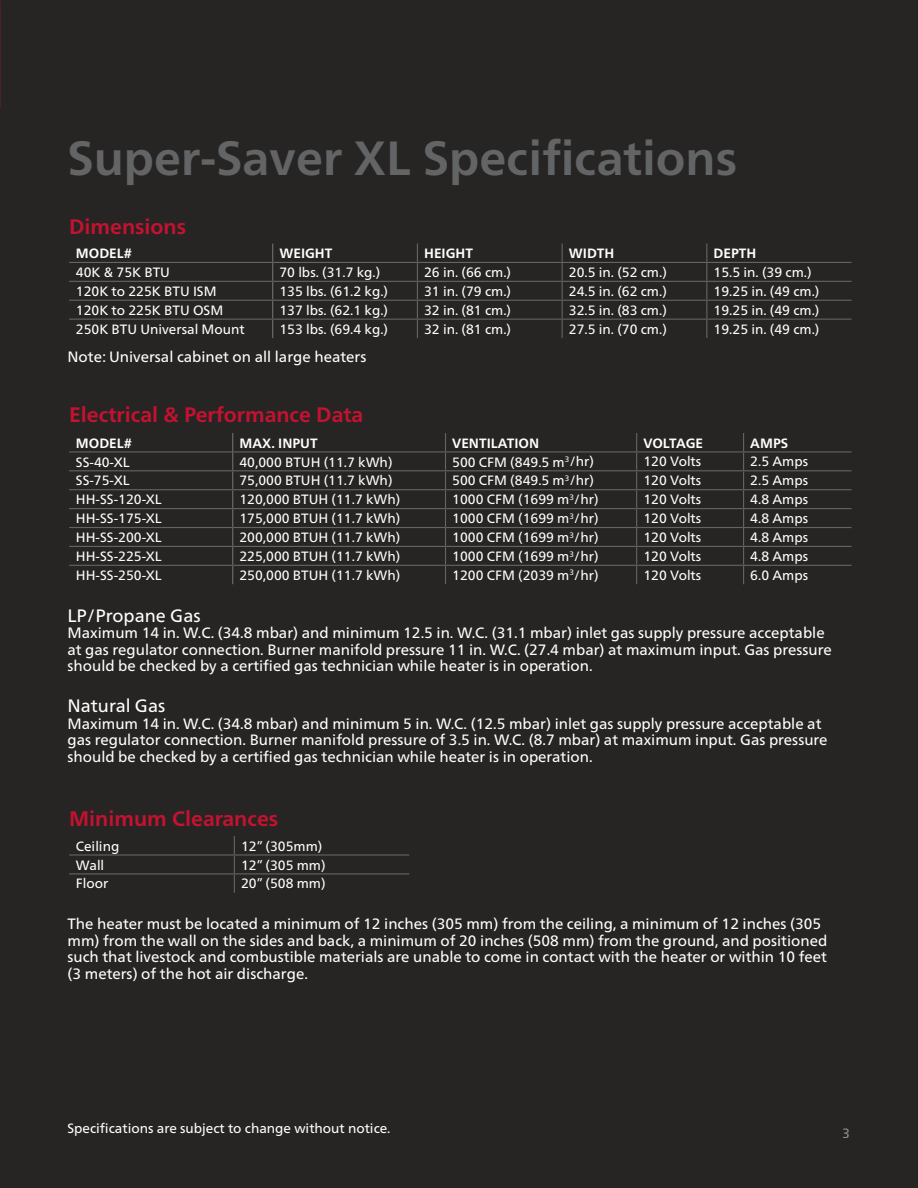
<style>
.page{position:relative;width:918px;height:1188px;background:#272524}
.page>*{position:absolute;margin:0;border:0;box-sizing:border-box;transform-origin:0 0}
.t1{font:700 48px "Frutiger Neue LTW1 G";color:#636466}
.t2{font:700 21px "Frutiger Neue LTW1 G";color:#c41230}
.t3{font:18px "Frutiger Neue LTW1 G";color:#fff}
.t4{font:15px/16.5px "Frutiger Neue LTW1 G";color:#fff}
.t5{font:13.5px "Frutiger Neue LTW1 G";color:#fff}
.t6{font:700 13.5px "Frutiger Neue LTW1 G";color:#fff}
</style>
<div class="page">
<svg style="left:69px;top:836px;width:340px;height:57px"></svg>
<svg style="left:69px;top:244px;width:783px;height:94px"></svg>
<hr style="left:69px;top:281px;width:204px;height:1px;background:#636466">
<hr style="left:273px;top:281px;width:144px;height:1px;background:#636466">
<hr style="left:69px;top:300px;width:204px;height:1px;background:#636466">
<hr style="left:273px;top:300px;width:144px;height:1px;background:#636466">
<hr style="left:69px;top:319px;width:204px;height:1px;background:#636466">
<hr style="left:273px;top:319px;width:144px;height:1px;background:#636466">
<svg style="left:69px;top:433px;width:783px;height:151px"></svg>
<hr style="left:69px;top:470px;width:164px;height:1px;background:#636466">
<hr style="left:233px;top:470px;width:213px;height:1px;background:#636466">
<hr style="left:69px;top:489px;width:164px;height:1px;background:#636466">
<hr style="left:233px;top:489px;width:213px;height:1px;background:#636466">
<hr style="left:69px;top:508px;width:164px;height:1px;background:#636466">
<hr style="left:233px;top:508px;width:213px;height:1px;background:#636466">
<hr style="left:69px;top:527px;width:164px;height:1px;background:#636466">
<hr style="left:233px;top:527px;width:213px;height:1px;background:#636466">
<hr style="left:69px;top:546px;width:164px;height:1px;background:#636466">
<hr style="left:233px;top:546px;width:213px;height:1px;background:#636466">
<hr style="left:69px;top:565px;width:164px;height:1px;background:#636466">
<hr style="left:233px;top:565px;width:213px;height:1px;background:#636466">
<h1 class="t1" style="left:68px;top:130px;width:671px">Super-Saver XL Specifications</h1>
<h2 class="t2" style="left:69px;top:214px;width:119px">Dimensions</h2>
<p class="t6" style="left:76px;top:245px;width:57px">MODEL#</p>
<p class="t6" style="left:279px;top:245px;width:55px">WEIGHT</p>
<p class="t6" style="left:424px;top:245px;width:50px">HEIGHT</p>
<p class="t6" style="left:569px;top:245px;width:47px">WIDTH</p>
<p class="t6" style="left:714px;top:245px;width:44px">DEPTH</p>
<p class="t5" style="left:76px;top:264px;width:96px">40K &amp; 75K BTU</p>
<p class="t5" style="left:279px;top:264px;width:102px">70 lbs. (31.7 kg.)</p>
<p class="t5" style="left:424px;top:264px;width:88px">26 in. (66 cm.)</p>
<p class="t5" style="left:569px;top:264px;width:99px">20.5 in. (52 cm.)</p>
<p class="t5" style="left:714px;top:264px;width:99px">15.5 in. (39 cm.)</p>
<p class="t5" style="left:76px;top:283px;width:142px">120K to 225K BTU ISM</p>
<p class="t5" style="left:279px;top:283px;width:110px">135 lbs. (61.2 kg.)</p>
<p class="t5" style="left:424px;top:283px;width:88px">31 in. (79 cm.)</p>
<p class="t5" style="left:569px;top:283px;width:99px">24.5 in. (62 cm.)</p>
<p class="t5" style="left:714px;top:283px;width:107px">19.25 in. (49 cm.)</p>
<p class="t5" style="left:76px;top:302px;width:149px">120K to 225K BTU OSM</p>
<p class="t5" style="left:279px;top:302px;width:110px">137 lbs. (62.1 kg.)</p>
<p class="t5" style="left:424px;top:302px;width:88px">32 in. (81 cm.)</p>
<p class="t5" style="left:569px;top:302px;width:99px">32.5 in. (83 cm.)</p>
<p class="t5" style="left:714px;top:302px;width:107px">19.25 in. (49 cm.)</p>
<p class="t5" style="left:76px;top:321px;width:170px">250K BTU Universal Mount</p>
<p class="t5" style="left:279px;top:321px;width:110px">153 lbs. (69.4 kg.)</p>
<p class="t5" style="left:424px;top:321px;width:88px">32 in. (81 cm.)</p>
<p class="t5" style="left:569px;top:321px;width:99px">27.5 in. (70 cm.)</p>
<p class="t5" style="left:714px;top:321px;width:107px">19.25 in. (49 cm.)</p>
<p class="t4" style="left:68px;top:349px;width:300px">Note: Universal cabinet on all large heaters</p>
<h2 class="t2" style="left:69px;top:402px;width:296px">Electrical &amp; Performance Data</h2>
<p class="t6" style="left:76px;top:435px;width:57px">MODEL#</p>
<p class="t6" style="left:239px;top:435px;width:80px">MAX. INPUT</p>
<p class="t6" style="left:452px;top:435px;width:89px">VENTILATION</p>
<p class="t6" style="left:643px;top:435px;width:61px">VOLTAGE</p>
<p class="t6" style="left:750px;top:435px;width:39px">AMPS</p>
<p class="t5" style="left:76px;top:454px;width:55px">SS-40-XL</p>
<p class="t5" style="left:239px;top:454px;width:155px">40,000 BTUH (11.7 kWh)</p>
<p class="t5" style="left:452px;top:454px;width:143px">500 CFM (849.5 m<sup>3</sup>/hr)</p>
<p class="t5" style="left:643px;top:454px;width:59px">120 Volts</p>
<p class="t5" style="left:750px;top:454px;width:59px">2.5 Amps</p>
<p class="t5" style="left:76px;top:473px;width:55px">SS-75-XL</p>
<p class="t5" style="left:239px;top:473px;width:155px">75,000 BTUH (11.7 kWh)</p>
<p class="t5" style="left:452px;top:473px;width:143px">500 CFM (849.5 m<sup>3</sup>/hr)</p>
<p class="t5" style="left:643px;top:473px;width:59px">120 Volts</p>
<p class="t5" style="left:750px;top:473px;width:59px">2.5 Amps</p>
<p class="t5" style="left:76px;top:492px;width:87px">HH-SS-120-XL</p>
<p class="t5" style="left:239px;top:492px;width:162px">120,000 BTUH (11.7 kWh)</p>
<p class="t5" style="left:452px;top:492px;width:148px">1000 CFM (1699 m<sup>3</sup>/hr)</p>
<p class="t5" style="left:643px;top:492px;width:59px">120 Volts</p>
<p class="t5" style="left:750px;top:492px;width:59px">4.8 Amps</p>
<p class="t5" style="left:76px;top:511px;width:87px">HH-SS-175-XL</p>
<p class="t5" style="left:239px;top:511px;width:162px">175,000 BTUH (11.7 kWh)</p>
<p class="t5" style="left:452px;top:511px;width:148px">1000 CFM (1699 m<sup>3</sup>/hr)</p>
<p class="t5" style="left:643px;top:511px;width:59px">120 Volts</p>
<p class="t5" style="left:750px;top:511px;width:59px">4.8 Amps</p>
<p class="t5" style="left:76px;top:529px;width:87px">HH-SS-200-XL</p>
<p class="t5" style="left:239px;top:529px;width:162px">200,000 BTUH (11.7 kWh)</p>
<p class="t5" style="left:452px;top:529px;width:148px">1000 CFM (1699 m<sup>3</sup>/hr)</p>
<p class="t5" style="left:643px;top:529px;width:59px">120 Volts</p>
<p class="t5" style="left:750px;top:529px;width:59px">4.8 Amps</p>
<p class="t5" style="left:76px;top:548px;width:87px">HH-SS-225-XL</p>
<p class="t5" style="left:239px;top:548px;width:162px">225,000 BTUH (11.7 kWh)</p>
<p class="t5" style="left:452px;top:548px;width:148px">1000 CFM (1699 m<sup>3</sup>/hr)</p>
<p class="t5" style="left:643px;top:548px;width:59px">120 Volts</p>
<p class="t5" style="left:750px;top:548px;width:59px">4.8 Amps</p>
<p class="t5" style="left:76px;top:567px;width:87px">HH-SS-250-XL</p>
<p class="t5" style="left:239px;top:567px;width:162px">250,000 BTUH (11.7 kWh)</p>
<p class="t5" style="left:452px;top:567px;width:148px">1200 CFM (2039 m<sup>3</sup>/hr)</p>
<p class="t5" style="left:643px;top:567px;width:59px">120 Volts</p>
<p class="t5" style="left:750px;top:567px;width:59px">6.0 Amps</p>
<h3 class="t3" style="left:68px;top:605px;width:135px">LP/Propane Gas</h3>
<p class="t4" style="left:68px;top:625px;width:766px">Maximum 14 in. W.C. (34.8 mbar) and minimum 12.5 in. W.C. (31.1 mbar) inlet gas supply pressure acceptable at gas regulator connection. Burner manifold pressure 11 in. W.C. (27.4 mbar) at maximum input. Gas pressure should be checked by a certified gas technician while heater is in operation.</p>
<h3 class="t3" style="left:68px;top:695px;width:99px">Natural Gas</h3>
<p class="t4" style="left:68px;top:715px;width:762px">Maximum 14 in. W.C. (34.8 mbar) and minimum 5 in. W.C. (12.5 mbar) inlet gas supply pressure acceptable at gas regulator connection. Burner manifold pressure of 3.5 in. W.C. (8.7 mbar) at maximum input. Gas pressure should be checked by a certified gas technician while heater is in operation.</p>
<h2 class="t2" style="left:69px;top:806px;width:211px">Minimum Clearances</h2>
<p class="t5" style="left:76px;top:838px;width:45px">Ceiling</p>
<p class="t5" style="left:241px;top:838px;width:83px">12” (305mm)</p>
<p class="t5" style="left:76px;top:857px;width:30px">Wall</p>
<p class="t5" style="left:241px;top:857px;width:86px">12” (305 mm)</p>
<p class="t5" style="left:76px;top:876px;width:34px">Floor</p>
<p class="t5" style="left:241px;top:876px;width:86px">20” (508 mm)</p>
<p class="t4" style="left:68px;top:916px;width:761px">The heater must be located a minimum of 12 inches (305 mm) from the ceiling, a minimum of 12 inches (305 mm) from the wall on the sides and back, a minimum of 20 inches (508 mm) from the ground, and positioned such that livestock and combustible materials are unable to come in contact with the heater or within 10 feet (3 meters) of the hot air discharge.</p>
<p class="t5" style="left:68px;top:1120px;width:325px">Specifications are subject to change without notice.</p>
<p class="t5" style="left:843px;top:1125px;width:9px">3</p>
</div>
